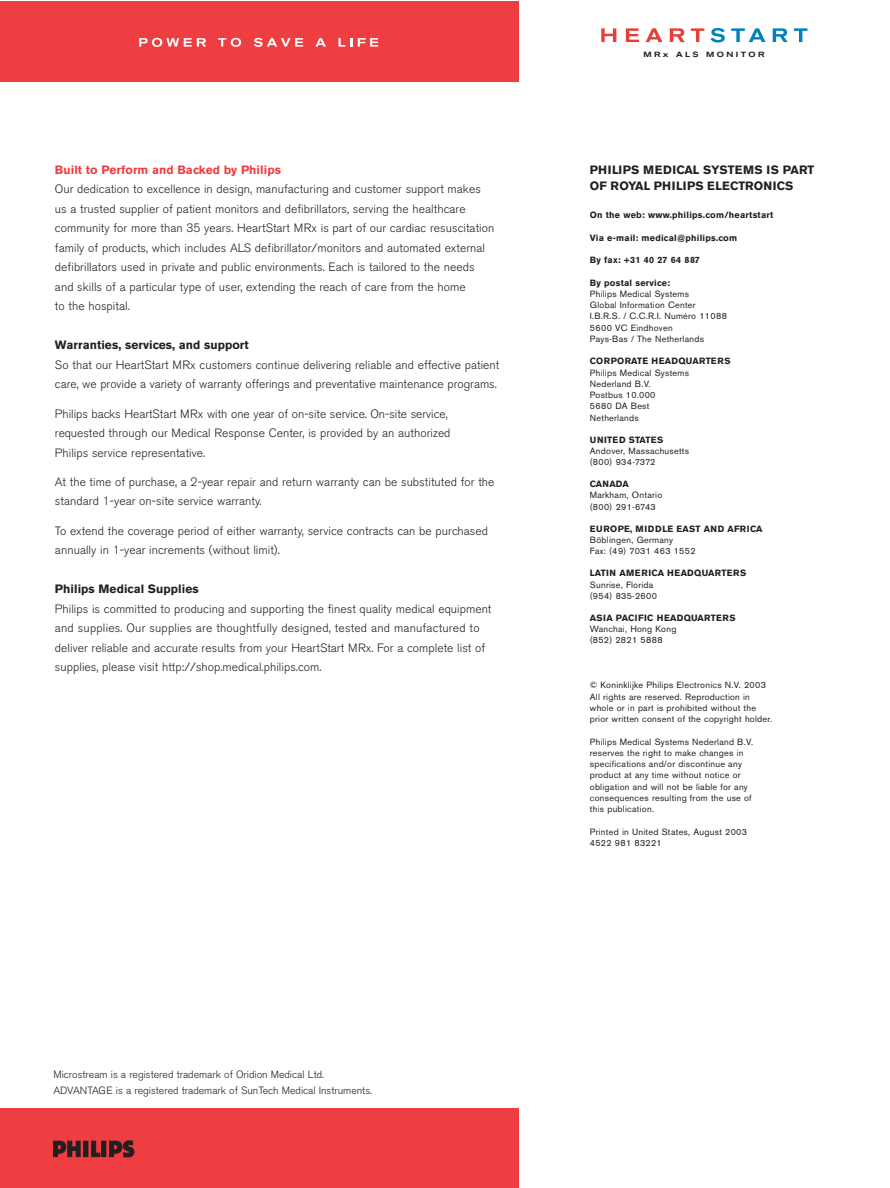
<style>
.page{position:relative;width:890px;height:1188px;background:#fff}
.page>*{position:absolute;margin:0;border:0;box-sizing:border-box;transform-origin:0 0}
.t1{font:300 12px/19.5px "Akzidenz Grotesk BE";letter-spacing:.005em;color:#231f20}
.t2{font:700 12px/16.5px "Akzidenz Grotesk BE";letter-spacing:.005em;color:#231f20}
.t3{font:700 12px "Akzidenz Grotesk BE";letter-spacing:.005em;color:#ef3e42}
.t4{font:300 10.5px/16.5px "Akzidenz Grotesk BE";color:#231f20}
.t5{font:9px/11.2px "Akzidenz Grotesk BE";letter-spacing:.03em;color:#231f20}
.t6{font:700 9px "Akzidenz Grotesk BE";letter-spacing:.03em;color:#231f20}
.t7{font:500 expanded 7.5px "Akzidenz Grotesk BE";letter-spacing:.32em;color:#231f20}
</style>
<div class="page">
<div style="left:0;top:1108px;width:519px;height:80px;background:#ef3e42"></div>
<div style="left:84px;top:1141px;width:4px;height:16px;border:1px solid #231f20"></div>
<div style="left:102px;top:1141px;width:4px;height:16px;border:1px solid #231f20"></div>
<svg style="left:92px;top:1141px;width:8px;height:16px"></svg>
<svg style="left:53px;top:1141px;width:27px;height:16px"></svg>
<svg style="left:110px;top:1141px;width:24px;height:16px"></svg>
<div style="left:0;top:1px;width:519px;height:81px;background:#ef3e42"></div>
<svg style="left:139px;top:38px;width:67px;height:9px"></svg>
<svg style="left:218px;top:38px;width:23px;height:9px"></svg>
<svg style="left:254px;top:38px;width:49px;height:9px"></svg>
<svg style="left:315px;top:38px;width:11px;height:9px"></svg>
<svg style="left:339px;top:38px;width:13px;height:9px"></svg>
<svg style="left:358px;top:38px;width:20px;height:9px"></svg>
<svg style="left:601px;top:28px;width:15px;height:14px"></svg>
<svg style="left:626px;top:28px;width:13px;height:14px"></svg>
<svg style="left:646px;top:28px;width:16px;height:14px"></svg>
<svg style="left:670px;top:28px;width:15px;height:14px"></svg>
<svg style="left:691px;top:28px;width:13px;height:14px"></svg>
<svg style="left:710px;top:28px;width:15px;height:15px"></svg>
<svg style="left:731px;top:28px;width:35px;height:14px"></svg>
<svg style="left:773px;top:28px;width:15px;height:14px"></svg>
<svg style="left:794px;top:28px;width:13px;height:14px"></svg>
<p class="t3" style="left:55px;top:165px;width:227px">Built to Perform and Backed by Philips</p>
<p class="t1" style="left:55px;top:181px;width:441px">Our dedication to excellence in design, manufacturing and customer support makes us a trusted supplier of patient monitors and defibrillators, serving the healthcare community for more than 35 years. HeartStart MRx is part of our cardiac resuscitation family of products, which includes ALS defibrillator/monitors and automated external defibrillators used in private and public environments. Each is tailored to the needs and skills of a particular type of user, extending the reach of care from the home<br>to the hospital.</p>
<p class="t2" style="left:55px;top:338px;width:195px">Warranties, services, and support</p>
<p class="t1" style="left:55px;top:356px;width:446px">So that our HeartStart MRx customers continue delivering reliable and effective patient care, we provide a variety of warranty offerings and preventative maintenance programs.</p>
<p class="t1" style="left:55px;top:405px;width:397px">Philips backs HeartStart MRx with one year of on-site service. On-site service, requested through our Medical Response Center, is provided by an authorized<br>Philips service representative.</p>
<p class="t1" style="left:55px;top:473px;width:441px">At the time of purchase, a 2-year repair and return warranty can be substituted for the standard 1-year on-site service warranty.</p>
<p class="t1" style="left:55px;top:522px;width:435px">To extend the coverage period of either warranty, service contracts can be purchased annually in 1-year increments (without limit).</p>
<p class="t2" style="left:55px;top:582px;width:145px">Philips Medical Supplies</p>
<p class="t1" style="left:55px;top:600px;width:438px">Philips is committed to producing and supporting the finest quality medical equipment and supplies. Our supplies are thoughtfully designed, tested and manufactured to deliver reliable and accurate results from your HeartStart MRx. For a complete list of supplies, please visit http://shop.medical.philips.com.</p>
<p class="t4" style="left:53px;top:1067px;width:320px">Microstream is a registered trademark of Oridion Medical Ltd.<br>ADVANTAGE is a registered trademark of SunTech Medical Instruments.</p>
<p class="t7" style="left:643px;top:52px;width:123px">MRx ALS MONITOR</p>
<p class="t2" style="left:590px;top:162px;width:226px">PHILIPS MEDICAL SYSTEMS IS PART<br>OF ROYAL PHILIPS ELECTRONICS</p>
<p class="t6" style="left:590px;top:212px;width:185px">On the web: www.philips.com/heartstart</p>
<p class="t6" style="left:590px;top:234px;width:149px">Via e-mail: medical@philips.com</p>
<p class="t6" style="left:590px;top:257px;width:112px">By fax: +31 40 27 64 887</p>
<p class="t6" style="left:590px;top:279px;width:82px">By postal service:</p>
<p class="t5" style="left:590px;top:289px;width:139px">Philips Medical Systems<br>Global Information Center<br>I.B.R.S. / C.C.R.I. Numéro 11088<br>5600 VC Eindhoven<br>Pays-Bas / The Netherlands</p>
<p class="t6" style="left:590px;top:358px;width:142px">CORPORATE HEADQUARTERS</p>
<p class="t5" style="left:590px;top:368px;width:101px">Philips Medical Systems<br>Nederland B.V.<br>Postbus 10.000<br>5680 DA Best<br>Netherlands</p>
<p class="t6" style="left:590px;top:436px;width:75px">UNITED STATES</p>
<p class="t5" style="left:590px;top:446px;width:101px">Andover, Massachusetts (800) 934-7372</p>
<p class="t6" style="left:590px;top:481px;width:41px">CANADA</p>
<p class="t5" style="left:590px;top:491px;width:74px">Markham, Ontario (800) 291-6743</p>
<p class="t6" style="left:590px;top:525px;width:174px">EUROPE, MIDDLE EAST AND AFRICA</p>
<p class="t5" style="left:590px;top:535px;width:107px">Böblingen, Germany<br>Fax: (49) 7031 463 1552</p>
<p class="t6" style="left:590px;top:570px;width:158px">LATIN AMERICA HEADQUARTERS</p>
<p class="t5" style="left:590px;top:580px;width:69px">Sunrise, Florida (954) 835-2600</p>
<p class="t6" style="left:590px;top:614px;width:147px">ASIA PACIFIC HEADQUARTERS</p>
<p class="t5" style="left:590px;top:624px;width:88px">Wanchai, Hong Kong (852) 2821 5888</p>
<p class="t5" style="left:590px;top:681px;width:184px">© Koninklijke Philips Electronics N.V. 2003<br>All rights are reserved. Reproduction in whole or in part is prohibited without the prior written consent of the copyright holder.</p>
<p class="t5" style="left:590px;top:737px;width:165px">Philips Medical Systems Nederland B.V. reserves the right to make changes in specifications and/or discontinue any product at any time without notice or obligation and will not be liable for any consequences resulting from the use of this publication.</p>
<p class="t5" style="left:590px;top:827px;width:159px">Printed in United States, August 2003<br>4522 981 83221</p>
</div>
